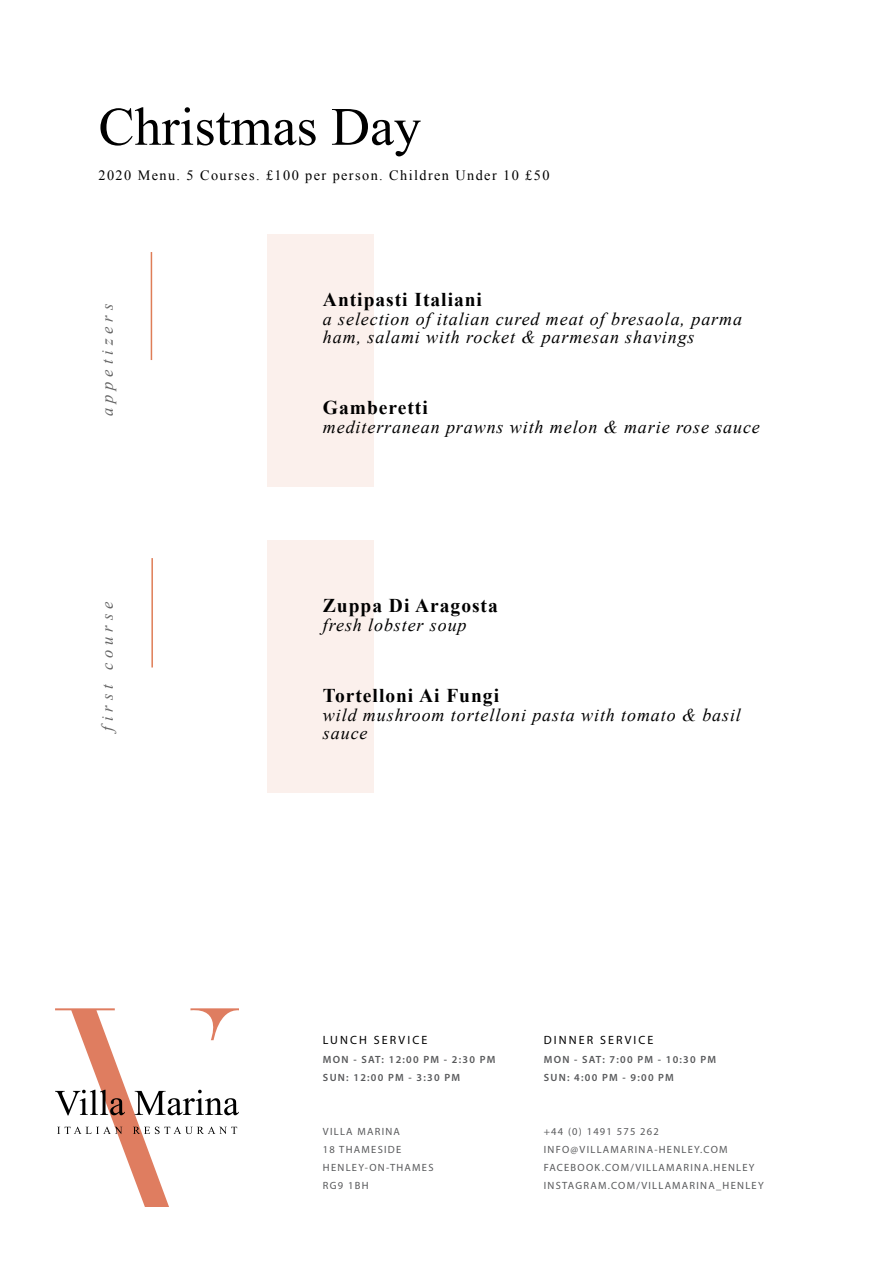
<style>
.page{position:relative;width:893px;height:1263px;background:#fff}
.page>*{position:absolute;margin:0;border:0;box-sizing:border-box;transform-origin:0 0}
.t1{font:54px "Times New Roman";color:#000}
.t2{font:700 19.5px "Times New Roman";letter-spacing:.05em;color:#000}
.t3{font:italic 18px/18px "Times New Roman";letter-spacing:.05em;color:#000}
.t4{font:italic 16.5px "Times New Roman";letter-spacing:.3em;color:#656565}
.t5{font:14.25px "Times New Roman";letter-spacing:.1em;color:#000}
.t6{font:12px "Myriad Pro";letter-spacing:.175em;color:#000}
.t7{font:10.5px/18px "Myriad Pro";letter-spacing:.12em;color:#58595b}
.t8{font:600 10.5px/18px "Myriad Pro";letter-spacing:.12em;color:#58595b}
</style>
<div class="page">
<svg style="left:55px;top:1008px;width:183px;height:198px"></svg>
<hr style="left:151px;top:558px;width:2px;height:109px;background:#df7d57">
<hr style="left:151px;top:252px;width:1px;height:108px;background:#df7d57">
<div style="left:268px;top:540px;width:106px;height:252px;background:#fbf0ec"></div>
<div style="left:268px;top:234px;width:106px;height:252px;background:#fbf0ec"></div>
<h1 class="t1" style="left:98px;top:90px;width:324px">Christmas Day</h1>
<p class="t5" style="left:98px;top:165px;width:452px">2020 Menu. 5 Courses. £100 per person. Children Under 10 £50</p>
<p class="t4" style="left:96px;top:416px;width:114px;rotate:-90deg">appetizers</p>
<p class="t4" style="left:96px;top:731px;width:131px;rotate:-90deg">first course</p>
<p class="t2" style="left:323px;top:286px;width:161px">Antipasti Italiani</p>
<p class="t3" style="left:323px;top:309px;width:421px">a selection of italian cured meat of bresaola, parma ham, salami with rocket &amp; parmesan shavings</p>
<p class="t2" style="left:323px;top:394px;width:106px">Gamberetti</p>
<p class="t3" style="left:323px;top:417px;width:438px">mediterranean prawns with melon &amp; marie rose sauce</p>
<p class="t2" style="left:323px;top:592px;width:176px">Zuppa Di Aragosta</p>
<p class="t3" style="left:323px;top:615px;width:145px">fresh lobster soup</p>
<p class="t2" style="left:323px;top:681px;width:178px">Tortelloni Ai Fungi</p>
<p class="t3" style="left:323px;top:705px;width:419px">wild mushroom tortelloni pasta with tomato &amp; basil sauce</p>
<p class="t6" style="left:323px;top:1033px;width:106px">LUNCH SERVICE</p>
<p class="t6" style="left:544px;top:1033px;width:111px">DINNER SERVICE</p>
<p class="t8" style="left:323px;top:1050px;width:174px">MON - SAT: 12:00 PM - 2:30 PM<br>SUN: 12:00 PM - 3:30 PM</p>
<p class="t8" style="left:544px;top:1050px;width:174px">MON - SAT: 7:00 PM - 10:30 PM<br>SUN: 4:00 PM - 9:00 PM</p>
<p class="t7" style="left:323px;top:1122px;width:112px">VILLA MARINA<br>18 THAMESIDE<br>HENLEY-ON-THAMES<br>RG9 1BH</p>
<p class="t7" style="left:544px;top:1122px;width:221px">+44 (0) 1491 575 262<br>INFO@VILLAMARINA-HENLEY.COM<br>FACEBOOK.COM/VILLAMARINA.HENLEY<br>INSTAGRAM.COM/VILLAMARINA_HENLEY</p>
</div>
